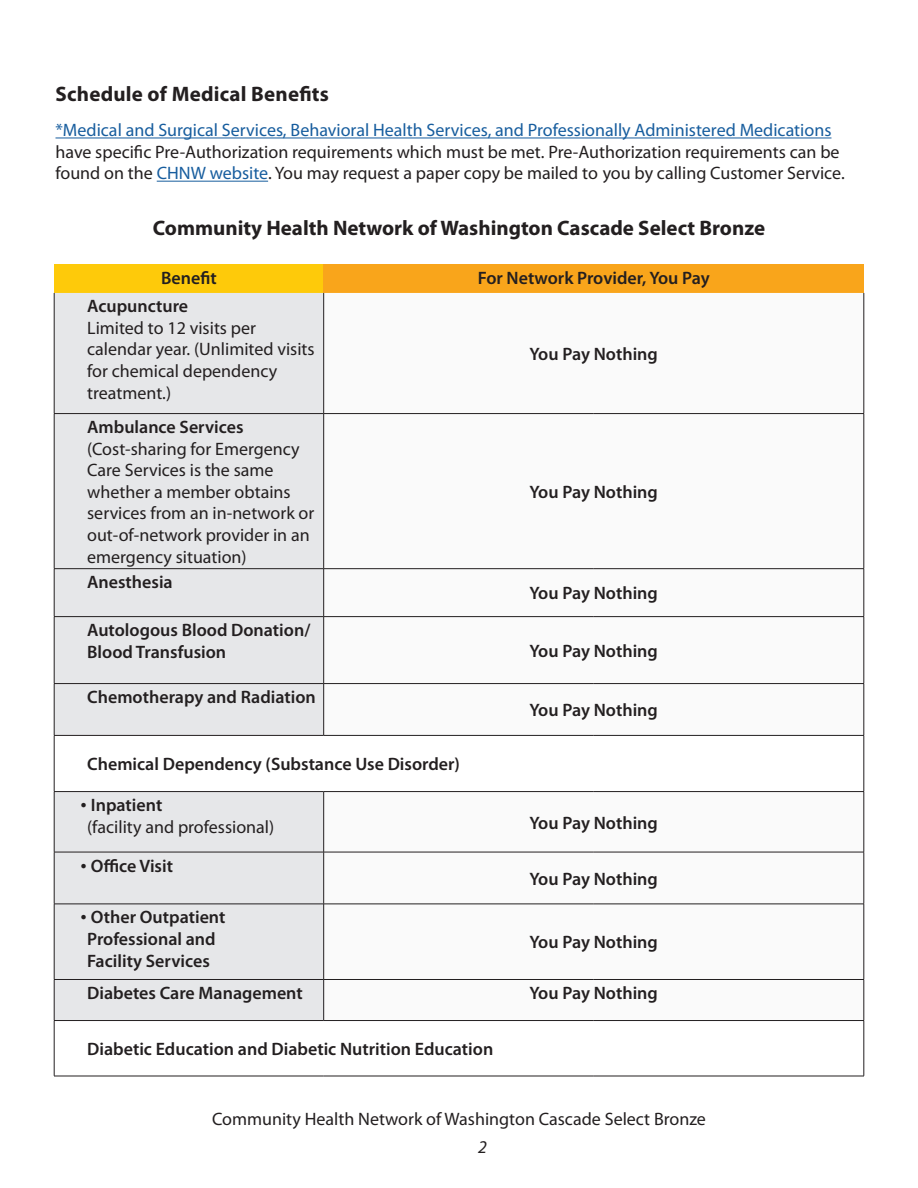
<style>
.page{position:relative;width:918px;height:1188px;background:#fff}
.page>*{position:absolute;margin:0;border:0;box-sizing:border-box;transform-origin:0 0}
.t1{font:700 21px "Myriad Pro";color:#231f20}
.t2{font:18px/21.6px "Myriad Pro";color:#231f20}
.t3{font:600 18px/21.6px "Myriad Pro";color:#231f20}
.t4{font:italic 18px "Myriad Pro";color:#231f20}
.s1{color:#175d9e}
.s2{font-family:"Times New Roman"}
.s3{font-weight:600}
.s4{font-family:"Times New Roman";font-weight:400}
</style>
<div class="page">
<hr style="left:55px;top:138px;width:776px;height:1px;background:#175d9e">
<hr style="left:157px;top:181px;width:111px;height:1px;background:#175d9e">
<div style="left:54px;top:264px;width:270px;height:29px;background:#feca0a"></div>
<div style="left:324px;top:264px;width:540px;height:29px;background:#f9a51b"></div>
<div style="left:55px;top:293px;width:268px;height:442px;background:#e6e7e9"></div>
<svg style="left:324px;top:293px;width:540px;height:442px"></svg>
<svg style="left:55px;top:736px;width:809px;height:340px"></svg>
<div style="left:54px;top:979px;width:270px;height:42px;background:#e6e7e9"></div>
<hr style="left:54px;top:293px;width:1px;height:120px;background:#231f20">
<hr style="left:54px;top:413px;width:270px;height:1px;background:#231f20">
<hr style="left:54px;top:414px;width:1px;height:154px;background:#231f20">
<hr style="left:54px;top:568px;width:270px;height:1px;background:#231f20">
<hr style="left:54px;top:569px;width:1px;height:47px;background:#231f20">
<hr style="left:54px;top:616px;width:270px;height:1px;background:#231f20">
<hr style="left:54px;top:617px;width:1px;height:66px;background:#231f20">
<hr style="left:54px;top:683px;width:270px;height:1px;background:#231f20">
<hr style="left:54px;top:684px;width:1px;height:51px;background:#231f20">
<hr style="left:54px;top:735px;width:270px;height:1px;background:#231f20">
<hr style="left:54px;top:736px;width:1px;height:55px;background:#231f20">
<hr style="left:54px;top:791px;width:270px;height:1px;background:#231f20">
<hr style="left:54px;top:792px;width:1px;height:60px;background:#231f20">
<hr style="left:54px;top:852px;width:270px;height:1px;background:#231f20">
<hr style="left:54px;top:852px;width:1px;height:52px;background:#231f20">
<hr style="left:54px;top:904px;width:270px;height:1px;background:#231f20">
<hr style="left:54px;top:904px;width:1px;height:75px;background:#231f20">
<hr style="left:323px;top:293px;width:1px;height:120px;background:#231f20">
<hr style="left:864px;top:293px;width:1px;height:120px;background:#231f20">
<hr style="left:324px;top:413px;width:269px;height:1px;background:#231f20">
<hr style="left:323px;top:414px;width:1px;height:154px;background:#231f20">
<hr style="left:593px;top:413px;width:271px;height:1px;background:#231f20">
<hr style="left:864px;top:414px;width:1px;height:154px;background:#231f20">
<hr style="left:324px;top:568px;width:269px;height:1px;background:#231f20">
<hr style="left:323px;top:569px;width:1px;height:47px;background:#231f20">
<hr style="left:593px;top:568px;width:271px;height:1px;background:#231f20">
<hr style="left:864px;top:569px;width:1px;height:47px;background:#231f20">
<hr style="left:324px;top:616px;width:269px;height:1px;background:#231f20">
<hr style="left:323px;top:617px;width:1px;height:66px;background:#231f20">
<hr style="left:593px;top:616px;width:271px;height:1px;background:#231f20">
<hr style="left:864px;top:617px;width:1px;height:66px;background:#231f20">
<hr style="left:324px;top:683px;width:269px;height:1px;background:#231f20">
<hr style="left:323px;top:684px;width:1px;height:51px;background:#231f20">
<hr style="left:593px;top:683px;width:271px;height:1px;background:#231f20">
<hr style="left:864px;top:684px;width:1px;height:51px;background:#231f20">
<hr style="left:324px;top:735px;width:269px;height:1px;background:#231f20">
<hr style="left:593px;top:735px;width:271px;height:1px;background:#231f20">
<hr style="left:864px;top:736px;width:1px;height:55px;background:#231f20">
<hr style="left:324px;top:791px;width:269px;height:1px;background:#231f20">
<hr style="left:323px;top:792px;width:1px;height:60px;background:#231f20">
<hr style="left:593px;top:791px;width:271px;height:1px;background:#231f20">
<hr style="left:864px;top:792px;width:1px;height:60px;background:#231f20">
<hr style="left:324px;top:852px;width:269px;height:1px;background:#231f20">
<hr style="left:323px;top:852px;width:1px;height:52px;background:#231f20">
<hr style="left:593px;top:852px;width:271px;height:1px;background:#231f20">
<hr style="left:864px;top:852px;width:1px;height:52px;background:#231f20">
<hr style="left:324px;top:904px;width:269px;height:1px;background:#231f20">
<hr style="left:323px;top:904px;width:1px;height:75px;background:#231f20">
<hr style="left:593px;top:904px;width:271px;height:1px;background:#231f20">
<hr style="left:864px;top:904px;width:1px;height:75px;background:#231f20">
<hr style="left:54px;top:979px;width:270px;height:1px;background:#231f20">
<hr style="left:54px;top:980px;width:1px;height:40px;background:#231f20">
<hr style="left:324px;top:979px;width:269px;height:1px;background:#231f20">
<hr style="left:323px;top:980px;width:1px;height:40px;background:#231f20">
<hr style="left:593px;top:979px;width:271px;height:1px;background:#231f20">
<hr style="left:864px;top:980px;width:1px;height:40px;background:#231f20">
<hr style="left:54px;top:1020px;width:270px;height:1px;background:#231f20">
<hr style="left:54px;top:1021px;width:1px;height:55px;background:#231f20">
<hr style="left:324px;top:1020px;width:269px;height:1px;background:#231f20">
<hr style="left:593px;top:1020px;width:271px;height:1px;background:#231f20">
<hr style="left:864px;top:1021px;width:1px;height:55px;background:#231f20">
<hr style="left:54px;top:1076px;width:270px;height:1px;background:#231f20">
<hr style="left:324px;top:1076px;width:269px;height:1px;background:#231f20">
<hr style="left:593px;top:1076px;width:271px;height:1px;background:#231f20">
<p class="t1" style="left:55px;top:80px;width:275px">Schedule of Medical Benefits</p>
<p class="t2" style="left:55px;top:119px;width:791px"><span class="s1">*Medical and Surgical Services, Behavioral Health Services, and Professionally Administered Medications </span>have specific Pre-Authorization requirements which must be met. Pre-Authorization requirements can be found on the <span class="s1">CHNW website</span>. You may request a paper copy be mailed to you by calling Customer Service.</p>
<p class="t1" style="left:153px;top:214px;width:614px">Community Health Network of Washington Cascade Select Bronze</p>
<p class="t3" style="left:161px;top:267px;width:57px">Benefit</p>
<p class="t3" style="left:478px;top:267px;width:234px">For Network Provider, You Pay</p>
<p class="t3" style="left:87px;top:296px;width:103px">Acupuncture</p>
<p class="t2" style="left:87px;top:317px;width:229px">Limited to 12 visits per calendar year. (Unlimited visits for chemical dependency treatment.)</p>
<p class="t3" style="left:530px;top:343px;width:130px">You Pay Nothing</p>
<p class="t3" style="left:87px;top:417px;width:158px">Ambulance Services</p>
<p class="t2" style="left:87px;top:438px;width:229px">(Cost-sharing for Emergency<br>Care Services is the same whether a member obtains services from an in-network or out-of-network provider in an emergency situation)</p>
<p class="t3" style="left:87px;top:572px;width:87px">Anesthesia</p>
<p class="t3" style="left:87px;top:620px;width:225px">Autologous Blood Donation/<br>Blood Transfusion</p>
<p class="t3" style="left:87px;top:687px;width:230px">Chemotherapy and Radiation</p>
<p class="t3" style="left:87px;top:754px;width:374px">Chemical Dependency (Substance Use Disorder)</p>
<p class="t2" style="left:87px;top:794px;width:189px;text-indent:-7px"><span class="s2">•</span> <span class="s3">Inpatient<br></span>(facility and professional)</p>
<p class="t3" style="left:80px;top:855px;width:94px"><span class="s4">•</span> Office Visit</p>
<p class="t3" style="left:80px;top:907px;width:147px;text-align:center"><span class="s4">•</span> Other Outpatient<br>Professional and<br>Facility Services</p>
<p class="t3" style="left:530px;top:481px;width:130px">You Pay Nothing</p>
<p class="t3" style="left:530px;top:583px;width:130px">You Pay Nothing</p>
<p class="t3" style="left:530px;top:640px;width:130px">You Pay Nothing</p>
<p class="t3" style="left:530px;top:700px;width:130px">You Pay Nothing</p>
<p class="t3" style="left:530px;top:812px;width:130px">You Pay Nothing</p>
<p class="t3" style="left:530px;top:868px;width:130px">You Pay Nothing</p>
<p class="t3" style="left:530px;top:932px;width:130px">You Pay Nothing</p>
<p class="t3" style="left:87px;top:982px;width:217px">Diabetes Care Management</p>
<p class="t3" style="left:530px;top:982px;width:130px">You Pay Nothing</p>
<p class="t3" style="left:87px;top:1038px;width:408px">Diabetic Education and Diabetic Nutrition Education</p>
<p class="t2" style="left:212px;top:1108px;width:495px">Community Health Network of Washington Cascade Select Bronze</p>
<p class="t4" style="left:478px;top:1136px;width:10px">2</p>
</div>
